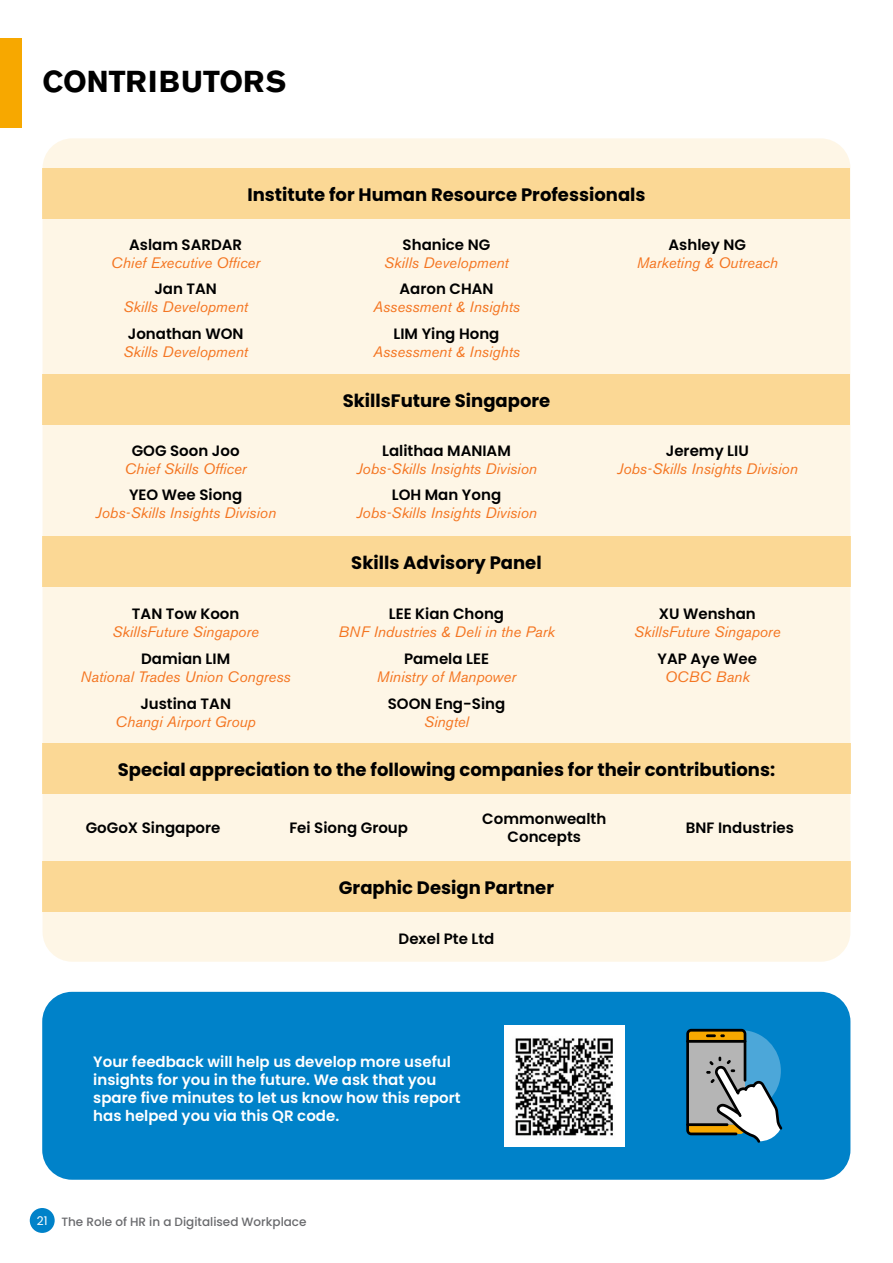
<style>
.page{position:relative;width:893px;height:1263px;background:#fff}
.page>*{position:absolute;margin:0;border:0;box-sizing:border-box;transform-origin:0 0}
.t1{font:700 30px "Akzidenz Grotesk BE";color:#000}
.t2{font:700 18px "Poppins";color:#000}
.t3{font:italic 15px "Akzidenz Grotesk BE";color:#f47521}
.t4{font:600 15px/18px "Poppins";color:#000;text-align:center}
.t5{font:600 15px/18px "Poppins";color:#fff}
.t6{font:500 12px "Poppins";color:#696a6d}
.s1{font-weight:400;color:#fff}
</style>
<div class="page">
<div style="left:0;top:38px;width:21px;height:89px;background:#f7a800"></div>
<div style="left:30px;top:1208px;width:25px;height:25px;background:#0082c9;border-radius:50%"></div>
<div style="left:43px;top:138px;width:807px;height:824px;background:#fef6e6;border-radius:30px"></div>
<div style="left:43px;top:168px;width:807px;height:51px;background:#fbd895"></div>
<div style="left:43px;top:374px;width:807px;height:50px;background:#fbd895"></div>
<div style="left:42px;top:536px;width:808px;height:51px;background:#fbd895"></div>
<div style="left:42px;top:743px;width:808px;height:51px;background:#fbd895"></div>
<div style="left:42px;top:861px;width:808px;height:51px;background:#fbd895"></div>
<div style="left:42px;top:992px;width:808px;height:188px;background:#0082c9;border-radius:30px"></div>
<svg style="left:686px;top:1029px;width:96px;height:114px"></svg>
<div style="left:504px;top:1025px;width:120px;height:121px;background:#fff"></div>
<img style="left:515px;top:1038px;width:98px;height:98px">
<h1 class="t1" style="left:43px;top:64px;width:245px">CONTRIBUTORS</h1>
<p class="t2" style="left:247px;top:184px;width:400px">Institute for Human Resource Professionals</p>
<p class="t4" style="left:129px;top:236px;width:115px">Aslam SARDAR</p>
<p class="t3" style="left:111px;top:254px;width:150px">Chief Executive Officer</p>
<p class="t4" style="left:154px;top:280px;width:64px">Jan TAN</p>
<p class="t3" style="left:123px;top:298px;width:126px">Skills Development</p>
<p class="t4" style="left:128px;top:325px;width:117px">Jonathan WON</p>
<p class="t3" style="left:123px;top:343px;width:126px">Skills Development</p>
<p class="t4" style="left:132px;top:441px;width:109px">GOG Soon Joo</p>
<p class="t3" style="left:125px;top:459px;width:123px">Chief Skills Officer</p>
<p class="t4" style="left:129px;top:486px;width:115px">YEO Wee Siong</p>
<p class="t3" style="left:95px;top:504px;width:182px">Jobs-Skills Insights Division</p>
<p class="t4" style="left:132px;top:605px;width:109px">TAN Tow Koon</p>
<p class="t3" style="left:113px;top:623px;width:148px">SkillsFuture Singapore</p>
<p class="t4" style="left:141px;top:650px;width:91px">Damian LIM</p>
<p class="t3" style="left:81px;top:668px;width:212px">National Trades Union Congress</p>
<p class="t4" style="left:140px;top:694px;width:92px">Justina TAN</p>
<p class="t3" style="left:116px;top:712px;width:142px">Changi Airport Group</p>
<p class="t4" style="left:403px;top:236px;width:89px">Shanice NG</p>
<p class="t3" style="left:384px;top:254px;width:126px">Skills Development</p>
<p class="t4" style="left:399px;top:280px;width:96px">Aaron CHAN</p>
<p class="t3" style="left:373px;top:298px;width:148px">Assessment &amp; Insights</p>
<p class="t4" style="left:394px;top:325px;width:107px">LIM Ying Hong</p>
<p class="t3" style="left:373px;top:343px;width:148px">Assessment &amp; Insights</p>
<p class="t2" style="left:343px;top:390px;width:209px">SkillsFuture Singapore</p>
<p class="t4" style="left:382px;top:441px;width:130px">Lalithaa MANIAM</p>
<p class="t3" style="left:356px;top:459px;width:182px">Jobs-Skills Insights Division</p>
<p class="t4" style="left:392px;top:486px;width:111px">LOH Man Yong</p>
<p class="t3" style="left:356px;top:504px;width:182px">Jobs-Skills Insights Division</p>
<p class="t2" style="left:351px;top:552px;width:192px">Skills Advisory Panel</p>
<p class="t4" style="left:389px;top:605px;width:117px">LEE Kian Chong</p>
<p class="t3" style="left:338px;top:623px;width:218px">BNF Industries &amp; Deli in the Park</p>
<p class="t4" style="left:404px;top:650px;width:87px">Pamela LEE</p>
<p class="t3" style="left:377px;top:668px;width:141px">Ministry of Manpower</p>
<p class="t4" style="left:388px;top:694px;width:119px">SOON Eng-Sing</p>
<p class="t3" style="left:424px;top:712px;width:47px">Singtel</p>
<p class="t4" style="left:669px;top:236px;width:79px">Ashley NG</p>
<p class="t3" style="left:637px;top:254px;width:142px">Marketing &amp; Outreach</p>
<p class="t4" style="left:666px;top:441px;width:84px">Jeremy LIU</p>
<p class="t3" style="left:617px;top:459px;width:182px">Jobs-Skills Insights Division</p>
<p class="t4" style="left:659px;top:605px;width:99px">XU Wenshan</p>
<p class="t3" style="left:634px;top:623px;width:148px">SkillsFuture Singapore</p>
<p class="t4" style="left:658px;top:650px;width:101px">YAP Aye Wee</p>
<p class="t3" style="left:665px;top:668px;width:86px">OCBC Bank</p>
<p class="t2" style="left:118px;top:759px;width:659px">Special appreciation to the following companies for their contributions:</p>
<p class="t4" style="left:86px;top:819px;width:136px">GoGoX Singapore</p>
<p class="t4" style="left:289px;top:819px;width:120px">Fei Siong Group</p>
<p class="t4" style="left:482px;top:810px;width:126px">Commonwealth<br>Concepts</p>
<p class="t4" style="left:686px;top:819px;width:110px">BNF Industries</p>
<p class="t2" style="left:339px;top:877px;width:217px">Graphic Design Partner</p>
<p class="t4" style="left:399px;top:930px;width:97px">Dexel Pte Ltd</p>
<p class="t5" style="left:93px;top:1052px;width:369px">Your feedback will help us develop more useful insights for you in the future. We ask that you spare five minutes to let us know how this report has helped you via this QR code.</p>
<p class="t6" style="left:37px;top:1214px;width:271px"><span class="s1">21</span> The Role of HR in a Digitalised Workplace</p>
</div>
